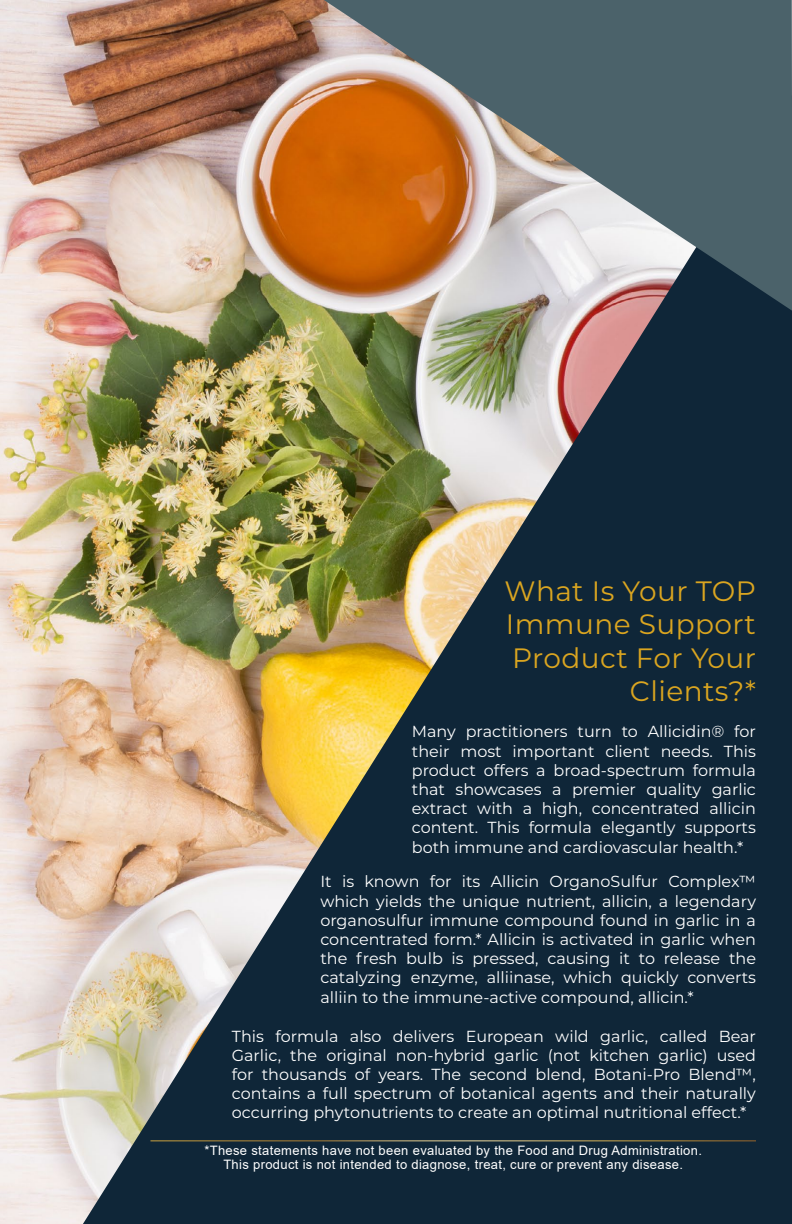
<style>
.page{position:relative;width:792px;height:1224px;background:#fff}
.page>*{position:absolute;margin:0;border:0;box-sizing:border-box;transform-origin:0 0}
.t1{font:28px/33.6px "Montserrat";letter-spacing:.015em;color:#daa520;text-align:right}
.t2{font:16px/19.2px "Montserrat";color:#fff;text-align:justify}
.t3{font:13px/14px "Arial";letter-spacing:.025em;color:#fff;text-align:center}
</style>
<div class="page">
<img style="left:0;top:0;width:324px;height:1224px">
<img style="left:83px;top:95px;width:709px;height:1129px">
<svg style="left:324px;top:0;width:468px;height:311px;background:#8d7f71"></svg>
<hr style="left:150px;top:1140px;width:606px;height:1px;background:#fff">
<h1 class="t1" style="left:504px;top:573px;width:253px">What Is Your TOP<br>Immune Support<br>Product For Your<br>Clients?*</h1>
<p class="t2" style="left:412px;top:722px;width:346px">Many practitioners turn to Allicidin® for their most important client needs. This product offers a broad-spectrum formula that showcases a premier quality garlic extract with a high, concentrated allicin content. This formula elegantly supports both immune and cardiovascular health.*</p>
<p class="t2" style="left:320px;top:871px;width:437px">It is known for its Allicin OrganoSulfur Complex™ which yields the unique nutrient, allicin, a legendary organosulfur immune compound found in garlic in a concentrated form.* Allicin is activated in garlic when the fresh bulb is pressed, causing it to release the catalyzing enzyme, alliinase, which quickly converts alliin to the immune-active compound, allicin.*</p>
<p class="t2" style="left:232px;top:1026px;width:526px">This formula also delivers European wild garlic, called Bear Garlic, the original non-hybrid garlic (not kitchen garlic) used for thousands of years. The second blend, Botani-Pro Blend™, contains a full spectrum of botanical agents and their naturally occurring phytonutrients to create an optimal nutritional effect.*</p>
<p class="t3" style="left:204px;top:1143px;width:499px">*These statements have not been evaluated by the Food and Drug Administration.<br>This product is not intended to diagnose, treat, cure or prevent any disease.</p>
</div>
